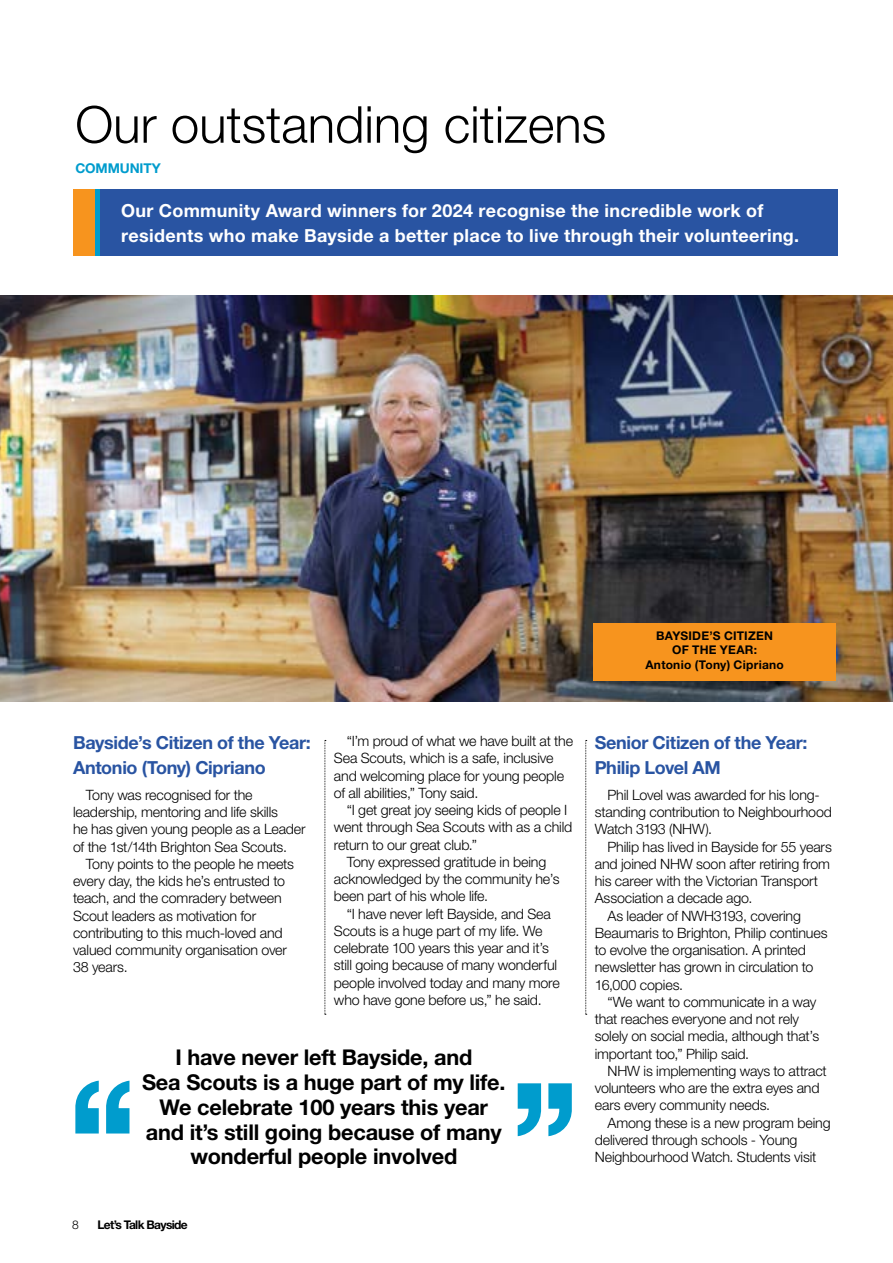
<style>
.page{position:relative;width:893px;height:1263px;background:#fff}
.page>*{position:absolute;margin:0;border:0;box-sizing:border-box;transform-origin:0 0}
.H1_Article_title{font:300 51px "Helvetica Neue LT Std";color:#000}
.t1{font:700 21.75px/24.8px "Helvetica Neue LT Std";letter-spacing:-.01em;color:#000;text-align:center}
.Body_Copy_Plus_indent{font:700 18px/25.5px "Helvetica Neue LT Std";letter-spacing:.015em;color:#fff}
.H2_Article_sub-head_genre{font:700 18px "Helvetica Neue LT Std";letter-spacing:-.02em;color:#2954a2}
.Body_Copy_Plus_indent-2{font:300 14.25px/17.2px "Helvetica Neue LT Std";letter-spacing:-.01em;color:#000}
.H2_Article_sub-head_genre-2{font:700 13.5px "Helvetica Neue LT Std";letter-spacing:-.01em;color:#009ccd}
.Body_Copy{font:700 12px/14.4px "Helvetica Neue LT Std";letter-spacing:.02em;color:#000;text-align:center}
.Body_Copy-2{font:700 12px "Helvetica Neue LT Std";letter-spacing:-.055em;color:#000}
.t2{font:300 12px "Helvetica Neue LT Std";color:#000}
</style>
<div class="page">
<img style="left:0;top:295px;width:893px;height:407px">
<div style="left:73px;top:190px;width:765px;height:66px;background:#2954a2"></div>
<svg style="left:325px;top:740px;width:1px;height:275px"></svg>
<svg style="left:585px;top:740px;width:2px;height:275px"></svg>
<div style="left:79px;top:190px;width:21px;height:66px;background:linear-gradient(to bottom,#009ccd,#009ccd)"></div>
<div style="left:73px;top:190px;width:21px;height:66px;background:#f7941e"></div>
<div style="left:593px;top:623px;width:243px;height:43px;background:#f7941e"></div>
<div style="left:593px;top:652px;width:243px;height:29px;background:#f7941e"></div>
<svg style="left:75px;top:1081px;width:54px;height:52px"></svg>
<svg style="left:518px;top:1083px;width:54px;height:53px"></svg>
<h2 class="H1_Article_title" style="left:75px;top:93px;width:532px">Our outstanding citizens</h2>
<h3 class="H2_Article_sub-head_genre-2" style="left:75px;top:160px;width:87px">COMMUNITY</h3>
<p class="Body_Copy_Plus_indent" style="left:121px;top:197px;width:679px">Our Community Award winners for 2024 recognise the incredible work of residents who make Bayside a better place to live through their volunteering.</p>
<p class="Body_Copy" style="left:656px;top:628px;width:118px">BAYSIDE’S CITIZEN<br>OF THE YEAR:</p>
<p class="Body_Copy" style="left:645px;top:657px;width:140px">Antonio (Tony) Cipriano</p>
<h3 class="H2_Article_sub-head_genre" style="left:73px;top:731px;width:239px">Bayside’s Citizen of the Year:</h3>
<h3 class="H2_Article_sub-head_genre" style="left:73px;top:757px;width:194px">Antonio (Tony) Cipriano</h3>
<p class="Body_Copy_Plus_indent-2" style="left:73px;top:786px;width:234px;text-indent:13px">Tony was recognised for the leadership, mentoring and life skills<br>he has given young people as a Leader of the 1st/14th Brighton Sea Scouts.</p>
<p class="Body_Copy_Plus_indent-2" style="left:73px;top:855px;width:222px;text-indent:13px">Tony points to the people he meets every day, the kids he’s entrusted to teach, and the comradery between<br>Scout leaders as motivation for contributing to this much-loved and valued community organisation over<br>38 years.</p>
<p class="Body_Copy_Plus_indent-2" style="left:334px;top:732px;width:241px;text-indent:13px">“I’m proud of what we have built at the Sea Scouts, which is a safe, inclusive and welcoming place for young people of all abilities,” Tony said.</p>
<p class="Body_Copy_Plus_indent-2" style="left:334px;top:801px;width:240px;text-indent:13px">“I get great joy seeing kids of people I went through Sea Scouts with as a child return to our great club.”</p>
<p class="Body_Copy_Plus_indent-2" style="left:334px;top:853px;width:227px;text-indent:13px">Tony expressed gratitude in being acknowledged by the community he’s been part of his whole life.</p>
<p class="Body_Copy_Plus_indent-2" style="left:334px;top:904px;width:227px;text-indent:13px">“I have never left Bayside, and Sea Scouts is a huge part of my life. We celebrate 100 years this year and it’s still going because of many wonderful people involved today and many more who have gone before us,” he said.</p>
<p class="t1" style="left:142px;top:1045px;width:365px">I have never left Bayside, and<br>Sea Scouts is a huge part of my life.<br>We celebrate 100 years this year and it’s still going because of many wonderful people involved</p>
<p class="t2" style="left:72px;top:1218px;width:8px">8</p>
<p class="Body_Copy-2" style="left:98px;top:1218px;width:92px">Let’s Talk Bayside</p>
<h3 class="H2_Article_sub-head_genre" style="left:595px;top:731px;width:214px">Senior Citizen of the Year:</h3>
<h3 class="H2_Article_sub-head_genre" style="left:595px;top:757px;width:128px">Philip Lovel AM</h3>
<p class="Body_Copy_Plus_indent-2" style="left:595px;top:786px;width:239px;text-indent:13px">Phil Lovel was awarded for his long&shy;standing contribution to Neighbourhood<br>Watch 3193 (NHW).</p>
<p class="Body_Copy_Plus_indent-2" style="left:595px;top:838px;width:239px;text-indent:13px">Philip has lived in Bayside for 55 years and joined NHW soon after retiring from his career with the Victorian Transport Association a decade ago.</p>
<p class="Body_Copy_Plus_indent-2" style="left:595px;top:907px;width:234px;text-indent:13px">As leader of NWH3193, covering<br>Beaumaris to Brighton, Philip continues to evolve the organisation. A printed newsletter has grown in circulation to<br>16,000 copies.</p>
<p class="Body_Copy_Plus_indent-2" style="left:595px;top:993px;width:226px;text-indent:13px">“We want to communicate in a way that reaches everyone and not rely solely on social media, although that’s important too,” Philip said.</p>
<p class="Body_Copy_Plus_indent-2" style="left:595px;top:1062px;width:233px;text-indent:13px">NHW is implementing ways to attract volunteers who are the extra eyes and ears every community needs.</p>
<p class="Body_Copy_Plus_indent-2" style="left:595px;top:1114px;width:237px;text-indent:13px">Among these is a new program being delivered through schools - Young<br>Neighbourhood Watch. Students visit</p>
</div>
